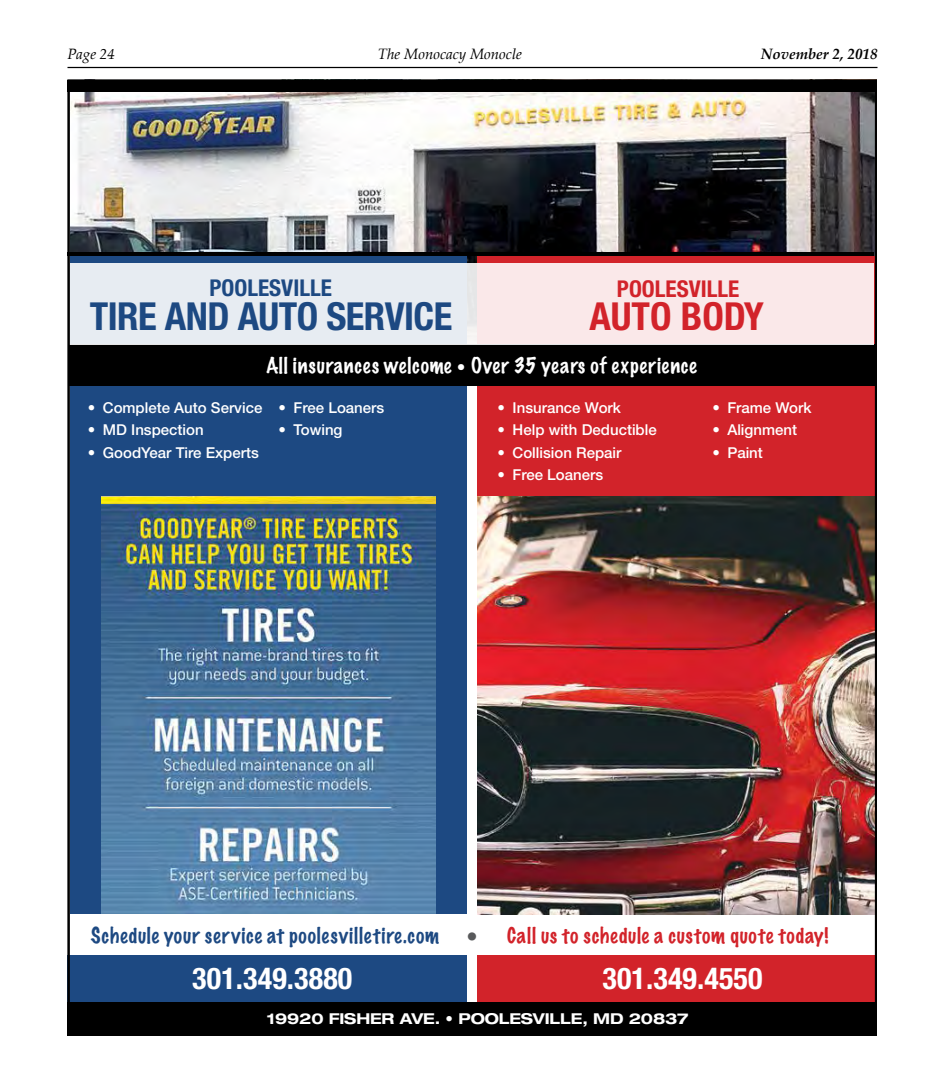
<style>
.page{position:relative;width:945px;height:1080px;background:#fff}
.page>*{position:absolute;margin:0;border:0;box-sizing:border-box;transform-origin:0 0}
.t1{font:700 condensed 38.62px "Helvetica Neue LT Std";letter-spacing:-.015em;color:#1d4982}
.t2{font:700 condensed 38.62px "Helvetica Neue LT Std";color:#d2232a}
.t3{font:700 condensed 30px "Helvetica Neue LT Std";letter-spacing:.005em;color:#fff}
.t4{font:700 condensed 23.12px "Helvetica Neue LT Std";color:#d2232a}
.t5{font:700 condensed 23.12px "Helvetica Neue LT Std";color:#1d4982}
.t6{font:100 20px "Marker Felt";letter-spacing:.04em;color:#fff}
.t7{font:100 20px "Marker Felt";letter-spacing:.045em;color:#1d4982}
.t8{font:100 20px "Marker Felt";letter-spacing:.04em;color:#d2232a}
.t9{font:500 15px "Helvetica Neue LT Std";color:#fff}
.t10{font:700 expanded 15px "Helvetica Neue LT Std";letter-spacing:-.01em;color:#fff}
.t11{font:italic 15px "Palatino Linotype";color:#000}
.t12{font:italic 700 15px "Palatino Linotype";color:#000}
.s1{font-size:15px}
.s2{color:#58595b}
</style>
<div class="page">
<hr style="left:68px;top:67px;width:810px;height:1px;background:#000">
<img style="left:70px;top:91px;width:804px;height:172px">
<div style="left:70px;top:256px;width:396px;height:658px;background:#1d4982"></div>
<div style="left:478px;top:256px;width:399px;height:658px;background:#d2232a"></div>
<img style="left:102px;top:497px;width:334px;height:417px">
<div style="left:70px;top:344px;width:807px;height:42px;background:#000"></div>
<div style="left:67px;top:80px;width:810px;height:11px;background:#000"></div>
<hr style="left:67px;top:252px;width:807px;height:4px;background:#000">
<img style="left:478px;top:497px;width:396px;height:417px">
<div style="left:67px;top:956px;width:399px;height:47px;background:#1d4982"></div>
<div style="left:67px;top:263px;width:807px;height:81px;background:linear-gradient(to right,#e0ebf2,#ffe8e8)"></div>
<div style="left:478px;top:956px;width:398px;height:46px;background:#d2232a"></div>
<div style="left:67px;top:1002px;width:810px;height:34px;background:#000"></div>
<p class="t11" style="left:68px;top:43px;width:49px">Page 24</p>
<p class="t11" style="left:378px;top:43px;width:146px">The Monocacy Monocle</p>
<p class="t12" style="left:761px;top:43px;width:118px">November 2, 2018</p>
<h3 class="t5" style="left:210px;top:274px;width:124px">POOLESVILLE</h3>
<h1 class="t1" style="left:90px;top:293px;width:364px">TIRE AND AUTO SERVICE</h1>
<h3 class="t4" style="left:617px;top:275px;width:124px">POOLESVILLE</h3>
<h1 class="t2" style="left:589px;top:293px;width:176px">AUTO BODY</h1>
<h3 class="t6" style="left:266px;top:350px;width:432px">All insurances welcome <span class="s1">•</span> Over 35 years of experience</h3>
<p class="t9" style="left:88px;top:398px;width:176px">• Complete Auto Service</p>
<p class="t9" style="left:88px;top:421px;width:117px">• MD Inspection</p>
<p class="t9" style="left:88px;top:443px;width:172px">• GoodYear Tire Experts</p>
<p class="t9" style="left:279px;top:398px;width:107px">• Free Loaners</p>
<p class="t9" style="left:279px;top:421px;width:65px">• Towing</p>
<p class="t9" style="left:498px;top:398px;width:125px">• Insurance Work</p>
<p class="t9" style="left:498px;top:421px;width:161px">• Help with Deductible</p>
<p class="t9" style="left:498px;top:443px;width:125px">• Collision Repair</p>
<p class="t9" style="left:498px;top:466px;width:107px">• Free Loaners</p>
<p class="t9" style="left:712px;top:398px;width:101px">• Frame Work</p>
<p class="t9" style="left:712px;top:421px;width:86px">• Alignment</p>
<p class="t9" style="left:712px;top:443px;width:52px">• Paint</p>
<h3 class="t7" style="left:91px;top:920px;width:350px">Schedule your service at poolesvilletire.com</h3>
<h3 class="t8" style="left:466px;top:920px;width:364px"><span class="s2">•</span> Call us to schedule a custom quote today!</h3>
<h2 class="t3" style="left:192px;top:961px;width:162px">301.349.3880</h2>
<h2 class="t3" style="left:602px;top:961px;width:162px">301.349.4550</h2>
<p class="t10" style="left:267px;top:1009px;width:423px">19920 FISHER AVE. • POOLESVILLE, MD 20837</p>
</div>
